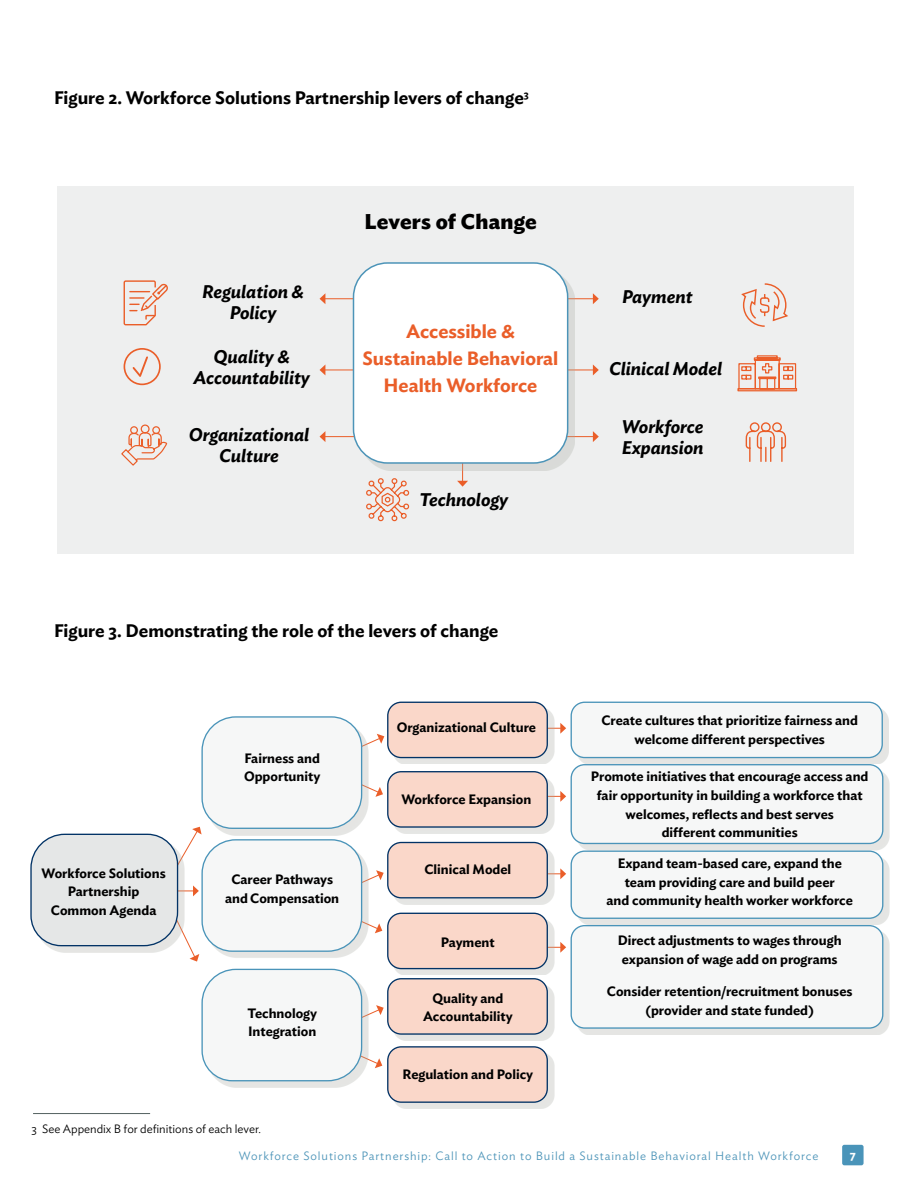
<style>
.page{position:relative;width:918px;height:1188px;background:#fff}
.page>*{position:absolute;margin:0;border:0;box-sizing:border-box;transform-origin:0 0}
.t1{font:700 21.15px "Ideal Sans";letter-spacing:.01em;color:#000}
.t2{font:600 19.05px/27px "Ideal Sans";color:#ea5e29;text-align:center}
.t3{font:italic 600 18.15px/21.1px "Ideal Sans";color:#000;text-align:center}
.t4{font:600 18px "Ideal Sans";color:#000}
.t5{font:600 13.5px/18.8px "Ideal Sans";color:#000;text-align:center}
.t6{font:300 12px "Ideal Sans";letter-spacing:.075em;color:#4c94b8}
.t7{font:300 12px "Ideal Sans";color:#000}
.t8{font:600 12px "Ideal Sans";color:#fff}
</style>
<div class="page">
<div style="left:842px;top:1145px;width:22px;height:20px;background:#4a94b9;border-radius:2px"></div>
<div style="left:576px;top:707px;width:313px;height:57px;background:#a9aba4;opacity:.3"></div>
<div style="left:571px;top:702px;width:311px;height:56px;background:#f6f7f7;border-radius:14px"></div>
<div style="left:571px;top:702px;width:312px;height:56px;border:1px solid #4a94b9;border-radius:14px"></div>
<div style="left:576px;top:770px;width:314px;height:80px;background:#a9aba4;opacity:.3"></div>
<div style="left:571px;top:765px;width:312px;height:78px;background:#f6f7f7;border-radius:14px"></div>
<div style="left:571px;top:764px;width:312px;height:80px;border:1px solid #4a94b9;border-radius:14px"></div>
<div style="left:576px;top:856px;width:314px;height:69px;background:#a9aba4;opacity:.3"></div>
<div style="left:571px;top:851px;width:312px;height:67px;background:#f6f7f7;border-radius:14px"></div>
<div style="left:571px;top:851px;width:312px;height:68px;border:1px solid #4a94b9;border-radius:14px"></div>
<div style="left:576px;top:931px;width:314px;height:104px;background:#a9aba4;opacity:.3"></div>
<div style="left:571px;top:926px;width:312px;height:102px;background:#f6f7f7;border-radius:14px"></div>
<div style="left:571px;top:925px;width:312px;height:104px;border:1px solid #4a94b9;border-radius:14px"></div>
<div style="left:393px;top:984px;width:161px;height:57px;background:#a9aba4;opacity:.3"></div>
<div style="left:388px;top:979px;width:159px;height:55px;background:#fad7c9;border-radius:14px"></div>
<div style="left:387px;top:978px;width:161px;height:57px;border:1px solid #023366;border-radius:14px"></div>
<div style="left:393px;top:1052px;width:161px;height:57px;background:#a9aba4;opacity:.3"></div>
<div style="left:388px;top:1047px;width:159px;height:55px;background:#fad7c9;border-radius:14px"></div>
<div style="left:387px;top:1046px;width:161px;height:57px;border:1px solid #023366;border-radius:14px"></div>
<div style="left:207px;top:975px;width:162px;height:113px;background:#a9aba4;opacity:.3"></div>
<svg style="left:201px;top:968px;width:183px;height:114px"></svg>
<svg style="left:30px;top:716px;width:354px;height:246px"></svg>
<hr style="left:476px;top:728px;width:85px;height:1px;background:#ea5e29">
<svg style="left:560px;top:723px;width:6px;height:11px"></svg>
<hr style="left:476px;top:796px;width:85px;height:1px;background:#ea5e29">
<svg style="left:560px;top:791px;width:6px;height:11px"></svg>
<hr style="left:476px;top:873px;width:85px;height:1px;background:#ea5e29">
<svg style="left:560px;top:868px;width:6px;height:11px"></svg>
<hr style="left:476px;top:947px;width:85px;height:1px;background:#ea5e29">
<svg style="left:560px;top:942px;width:6px;height:11px"></svg>
<div style="left:393px;top:707px;width:161px;height:57px;background:#a9aba4;opacity:.3"></div>
<div style="left:388px;top:702px;width:159px;height:56px;background:#fad7c9;border-radius:14px"></div>
<div style="left:387px;top:702px;width:161px;height:56px;border:1px solid #023366;border-radius:14px"></div>
<div style="left:393px;top:777px;width:161px;height:57px;background:#a9aba4;opacity:.3"></div>
<div style="left:388px;top:772px;width:159px;height:55px;background:#fad7c9;border-radius:14px"></div>
<div style="left:387px;top:771px;width:161px;height:57px;border:1px solid #023366;border-radius:14px"></div>
<div style="left:393px;top:848px;width:161px;height:57px;background:#a9aba4;opacity:.3"></div>
<div style="left:388px;top:843px;width:159px;height:55px;background:#fad7c9;border-radius:14px"></div>
<div style="left:387px;top:842px;width:161px;height:56px;border:1px solid #023366;border-radius:14px"></div>
<div style="left:393px;top:919px;width:161px;height:56px;background:#a9aba4;opacity:.3"></div>
<div style="left:388px;top:913px;width:159px;height:56px;background:#fad7c9;border-radius:14px"></div>
<div style="left:387px;top:913px;width:161px;height:56px;border:1px solid #023366;border-radius:14px"></div>
<hr style="left:33px;top:1113px;width:117px;height:1px;background:#53605f">
<div style="left:57px;top:186px;width:797px;height:368px;background:#eeefef"></div>
<svg style="left:737px;top:355px;width:61px;height:37px"></svg>
<svg style="left:741px;top:283px;width:47px;height:44px"></svg>
<hr style="left:325px;top:298px;width:269px;height:1px;background:#ea5e29">
<svg style="left:320px;top:293px;width:5px;height:11px"></svg>
<svg style="left:593px;top:293px;width:6px;height:11px"></svg>
<hr style="left:325px;top:370px;width:269px;height:1px;background:#ea5e29">
<svg style="left:320px;top:365px;width:5px;height:10px"></svg>
<svg style="left:593px;top:364px;width:6px;height:11px"></svg>
<hr style="left:325px;top:436px;width:269px;height:1px;background:#ea5e29">
<svg style="left:320px;top:431px;width:5px;height:11px"></svg>
<svg style="left:593px;top:431px;width:6px;height:11px"></svg>
<div style="left:141px;top:425px;width:9px;height:8px;border:1px solid #eb5e29;border-radius:50%"></div>
<div style="left:152px;top:426px;width:8px;height:8px;border:1px solid #eb5e29;border-radius:50%"></div>
<div style="left:130px;top:426px;width:8px;height:8px;border:1px solid #eb5e29;border-radius:50%"></div>
<svg style="left:121px;top:432px;width:47px;height:34px"></svg>
<div style="left:124px;top:348px;width:37px;height:37px;border:2px solid #ea5e29;border-radius:50%"></div>
<svg style="left:132px;top:356px;width:16px;height:21px"></svg>
<svg style="left:123px;top:280px;width:45px;height:46px"></svg>
<svg style="left:745px;top:422px;width:42px;height:40px"></svg>
<svg style="left:366px;top:478px;width:44px;height:44px"></svg>
<hr style="left:462px;top:373px;width:1px;height:109px;background:#ea5e29">
<svg style="left:457px;top:481px;width:11px;height:6px"></svg>
<div style="left:359px;top:269px;width:216px;height:202px;background:#a9aba4;opacity:.3"></div>
<div style="left:354px;top:263px;width:214px;height:200px;background:#fff;border-radius:34px"></div>
<div style="left:353px;top:262px;width:215px;height:202px;border:2px solid #4c94b8;border-radius:34px"></div>
<h3 class="t4" style="left:54px;top:84px;width:476px">Figure 2. Workforce Solutions Partnership levers of change<sup>3</sup></h3>
<h1 class="t1" style="left:365px;top:204px;width:174px">Levers of Change</h1>
<h3 class="t3" style="left:202px;top:279px;width:103px">Regulation &amp;<br>Policy</h3>
<h3 class="t3" style="left:622px;top:284px;width:72px">Payment</h3>
<h3 class="t3" style="left:193px;top:344px;width:118px">Quality &amp;<br>Accountability</h3>
<h3 class="t3" style="left:622px;top:414px;width:83px;text-align:left">Workforce<br>Expansion</h3>
<h2 class="t2" style="left:363px;top:316px;width:197px">Accessible &amp;<br>Sustainable Behavioral<br>Health Workforce</h2>
<h3 class="t3" style="left:609px;top:356px;width:115px">Clinical Model</h3>
<h3 class="t3" style="left:189px;top:423px;width:122px">Organizational<br>Culture</h3>
<h3 class="t3" style="left:420px;top:488px;width:90px">Technology</h3>
<h3 class="t4" style="left:54px;top:617px;width:446px">Figure 3. Demonstrating the role of the levers of change</h3>
<p class="t5" style="left:42px;top:863px;width:126px">Workforce Solutions<br>Partnership<br>Common Agenda</p>
<p class="t5" style="left:244px;top:748px;width:78px;text-align:left">Fairness and<br>Opportunity</p>
<p class="t5" style="left:225px;top:869px;width:116px">Career Pathways and Compensation</p>
<p class="t5" style="left:247px;top:1002px;width:71px;text-align:left">Technology<br>Integration</p>
<p class="t7" style="left:32px;top:1120px;width:231px">3 See Appendix B for definitions of each lever.</p>
<p class="t5" style="left:397px;top:716px;width:141px">Organizational Culture</p>
<p class="t5" style="left:401px;top:789px;width:131px">Workforce Expansion</p>
<p class="t5" style="left:424px;top:859px;width:88px">Clinical Model</p>
<p class="t5" style="left:441px;top:932px;width:55px">Payment</p>
<p class="t5" style="left:423px;top:987px;width:91px">Quality and<br>Accountability</p>
<p class="t5" style="left:403px;top:1064px;width:132px">Regulation and Policy</p>
<p class="t5" style="left:601px;top:710px;width:258px">Create cultures that prioritize fairness and welcome different perspectives</p>
<p class="t5" style="left:591px;top:766px;width:279px">Promote initiatives that encourage access and fair opportunity in building a workforce that welcomes, reflects and best serves<br>different communities</p>
<p class="t5" style="left:607px;top:853px;width:248px">Expand team-based care, expand the team providing care and build peer<br>and community health worker workforce</p>
<p class="t5" style="left:618px;top:930px;width:225px;text-align:left">Direct adjustments to wages through expansion of wage add on programs</p>
<p class="t5" style="left:607px;top:981px;width:247px">Consider retention/recruitment bonuses (provider and state funded)</p>
<p class="t6" style="left:239px;top:1147px;width:581px">Workforce Solutions Partnership: Call to Action to Build a Sustainable Behavioral Health Workforce</p>
<p class="t8" style="left:850px;top:1145px;width:8px">7</p>
</div>
